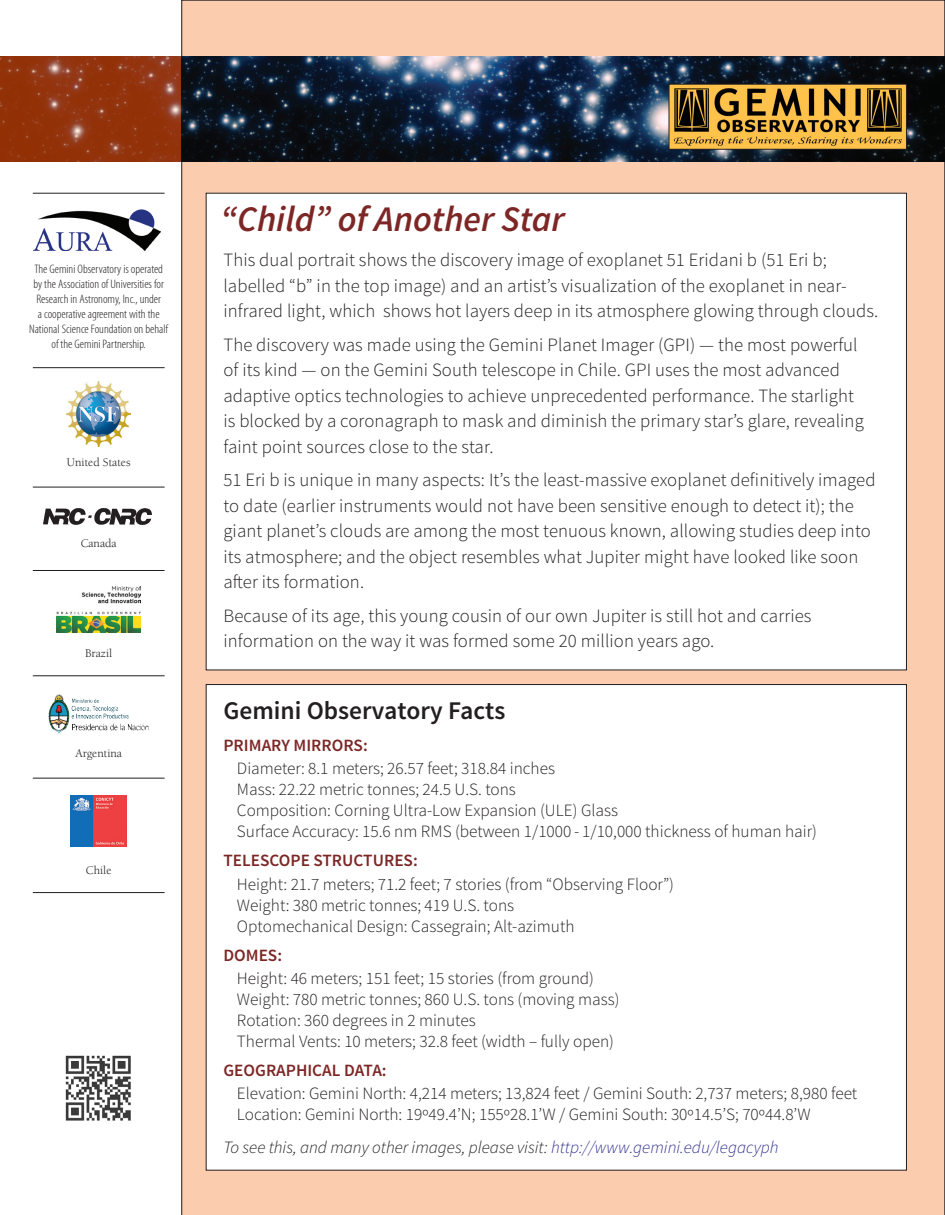
<style>
.page{position:relative;width:945px;height:1215px;background:#fff}
.page>*{position:absolute;margin:0;border:0;box-sizing:border-box;transform-origin:0 0}
.t1{font:italic 600 36px "Source Sans Pro";color:#7c2725}
.t2{font:600 25.5px "Source Sans Pro";color:#231f20}
.t3{font:300 18.75px/25.5px "Source Sans Pro";letter-spacing:.005em;color:#231f20}
.t4{font:300 17.25px/21px "Source Sans Pro";color:#231f20}
.t5{font:italic 300 17.25px "Source Sans Pro";color:#231f20}
.t6{font:600 17.25px "Source Sans Pro";color:#7c2725}
.t7{font:300 condensed 12.3px/15px "Myriad Pro";color:#231f20;text-align:center;scale:1.05 1}
.t8{font:12px "Berkeley Std";color:#231f20}
.s1{color:#2f308d}
</style>
<div class="page">
<div style="left:182px;top:0;width:763px;height:1215px;background:#fcccaf"></div>
<div style="left:206px;top:193px;width:700px;height:477px;background:#fff"></div>
<div style="left:206px;top:685px;width:700px;height:485px;background:#fff"></div>
<img style="left:0;top:57px;width:945px;height:105px">
<svg style="left:1px;top:57px;width:180px;height:105px;background:#943711"></svg>
<img style="left:33px;top:210px;width:127px;height:40px">
<img style="left:67px;top:382px;width:64px;height:64px">
<img style="left:44px;top:508px;width:107px;height:17px">
<img style="left:48px;top:694px;width:12px;height:41px">
<img style="left:70px;top:796px;width:57px;height:50px">
<img style="left:57px;top:587px;width:84px;height:45px">
<hr style="left:33px;top:367px;width:132px;height:1px;background:#231f20">
<hr style="left:33px;top:487px;width:132px;height:1px;background:#231f20">
<hr style="left:33px;top:570px;width:132px;height:1px;background:#231f20">
<hr style="left:33px;top:676px;width:132px;height:1px;background:#231f20">
<hr style="left:33px;top:778px;width:132px;height:1px;background:#231f20">
<hr style="left:33px;top:892px;width:132px;height:1px;background:#231f20">
<hr style="left:33px;top:193px;width:132px;height:1px;background:#231f20">
<img style="left:671px;top:86px;width:234px;height:61px">
<img style="left:65px;top:1055px;width:66px;height:66px">
<p class="t7" style="left:29px;top:261px;width:134px">The Gemini Observatory is operated by the Association of Universities for Research in Astronomy, Inc., under<br>a cooperative agreement with the National Science Foundation on behalf of the Gemini Partnership.</p>
<p class="t8" style="left:67px;top:456px;width:65px">United States</p>
<p class="t8" style="left:81px;top:537px;width:37px">Canada</p>
<p class="t8" style="left:85px;top:647px;width:29px">Brazil</p>
<p class="t8" style="left:75px;top:746px;width:48px">Argentina</p>
<p class="t8" style="left:86px;top:864px;width:27px">Chile</p>
<h1 class="t1" style="left:220px;top:196px;width:346px">“Child” of Another Star</h1>
<p class="t3" style="left:223px;top:247px;width:656px">This dual portrait shows the discovery image of exoplanet 51 Eridani b (51 Eri b; labelled “b” in the top image) and an artist’s visualization of the exoplanet in near&shy;infrared light, which shows hot layers deep in its atmosphere glowing through clouds.</p>
<p class="t3" style="left:223px;top:332px;width:642px">The discovery was made using the Gemini Planet Imager (GPI) — the most powerful of its kind — on the Gemini South telescope in Chile. GPI uses the most advanced adaptive optics technologies to achieve unprecedented performance. The starlight is blocked by a coronagraph to mask and diminish the primary star’s glare, revealing faint point sources close to the star.</p>
<p class="t3" style="left:223px;top:467px;width:654px">51 Eri b is unique in many aspects: It’s the least-massive exoplanet definitively imaged to date (earlier instruments would not have been sensitive enough to detect it); the giant planet’s clouds are among the most tenuous known, allowing studies deep into its atmosphere; and the object resembles what Jupiter might have looked like soon after its formation.</p>
<p class="t3" style="left:223px;top:603px;width:590px">Because of its age, this young cousin of our own Jupiter is still hot and carries information on the way it was formed some 20 million years ago.</p>
<h2 class="t2" style="left:223px;top:694px;width:283px">GEMINI OBSERVATORY FACTS</h2>
<p class="t6" style="left:223px;top:735px;width:146px">PRIMARY M IRRORS:</p>
<p class="t4" style="left:237px;top:758px;width:582px">Diameter: 8.1 meters; 26.57 feet; 318.84 inches<br>Mass: 22.22 metric tonnes; 24.5 U.S. tons<br>Composition: Corning Ultra-Low Expansion (ULE) Glass<br>Surface Accuracy: 15.6 nm RMS (between 1/1000 - 1/10,000 thickness of human hair)</p>
<p class="t6" style="left:223px;top:850px;width:196px">TELESCOPE STRUCTURES:</p>
<p class="t4" style="left:237px;top:873px;width:439px">Height: 21.7 meters; 71.2 feet; 7 stories (from “Observing Floor”)<br>Weight: 380 metric tonnes; 419 U.S. tons<br>Optomechanical Design: Cassegrain; Alt-azimuth</p>
<p class="t6" style="left:223px;top:944px;width:60px">DOMES:</p>
<p class="t4" style="left:237px;top:968px;width:384px">Height: 46 meters; 151 feet; 15 stories (from ground)<br>Weight: 780 metric tonnes; 860 U.S. tons (moving mass)<br>Rotation: 360 degrees in 2 minutes<br>Thermal Vents: 10 meters; 32.8 feet (width – fully open)</p>
<p class="t6" style="left:223px;top:1059px;width:93px">GEOGRAPHICAL</p>
<p class="t6" style="left:344px;top:1059px;width:44px">DATA:</p>
<p class="t4" style="left:237px;top:1083px;width:622px">Elevation: Gemini North: 4,214 meters; 13,824 feet / Gemini South: 2,737 meters; 8,980 feet<br>Location: Gemini North: 19º49.4’N; 155º28.1’W / Gemini South: 30º14.5’S; 70º44.8’W</p>
<p class="t5" style="left:223px;top:1137px;width:557px">To see this, and many other images, please visit: <span class="s1">http://www.gemini.edu/legacyph</span></p>
</div>
